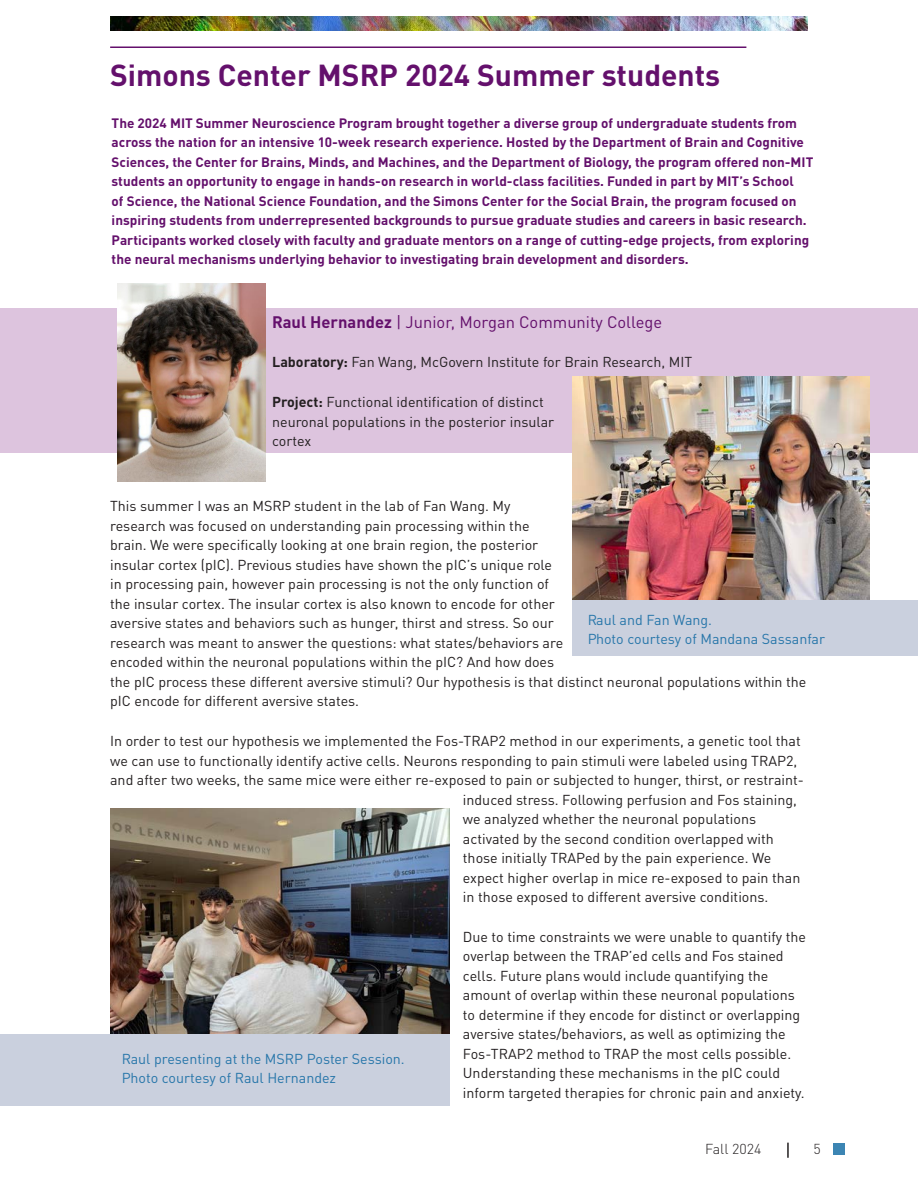
<style>
.page{position:relative;width:918px;height:1188px;background:#fff}
.page>*{position:absolute;margin:0;border:0;box-sizing:border-box;transform-origin:0 0}
.Page_title{font:700 30px "DIN Pro";color:#64106c}
.Text{font:16.5px "DIN Pro";color:#64106c}
.Text-2{font:14.25px/19.5px "DIN Pro";color:#231f20}
.t1{font:14.25px/19.5px "DIN Pro";color:#0c67a1}
.t2{font:300 14.25px "DIN Pro";color:#231f20}
.Text-3{font:700 13.5px/19.5px "DIN Pro";color:#64106c}
.s1{font-weight:700}
</style>
<div class="page">
<div style="left:833px;top:1143px;width:12px;height:12px;background:#3c85b3"></div>
<svg style="left:787px;top:1143px;width:2px;height:15px"></svg>
<img style="left:110px;top:16px;width:698px;height:14px">
<div style="left:0;top:308px;width:918px;height:145px;background:#ddc4de"></div>
<div style="left:0;top:1034px;width:449px;height:72px;background:#cad0de"></div>
<div style="left:572px;top:600px;width:346px;height:55px;background:#cad0de"></div>
<img style="left:117px;top:284px;width:149px;height:198px">
<hr style="left:110px;top:46px;width:636px;height:2px;background:#64106c">
<img style="left:110px;top:808px;width:339px;height:226px">
<img style="left:572px;top:377px;width:298px;height:223px">
<p class="Page_title" style="left:110px;top:52px;width:612px">Simons Center MSRP 2024 Summer students</p>
<p class="Text-3" style="left:112px;top:112px;width:703px">The 2024 MIT Summer Neuroscience Program brought together a diverse group of undergraduate students from across the nation for an intensive 10-week research experience. Hosted by the Department of Brain and Cognitive Sciences, the Center for Brains, Minds, and Machines, and the Department of Biology, the program offered non-MIT students an opportunity to engage in hands-on research in world-class facilities. Funded in part by MIT’s School<br>of Science, the National Science Foundation, and the Simons Center for the Social Brain, the program focused on inspiring students from underrepresented backgrounds to pursue graduate studies and careers in basic research.<br>Participants worked closely with faculty and graduate mentors on a range of cutting-edge projects, from exploring the neural mechanisms underlying behavior to investigating brain development and disorders.</p>
<p class="Text" style="left:272px;top:310px;width:392px"><span class="s1">Raul Hernandez</span> | Junior, Morgan Community College</p>
<p class="Text-2" style="left:272px;top:352px;width:422px"><span class="s1">Laboratory:</span> Fan Wang, McGovern Institute for Brain Research, MIT</p>
<p class="Text-2" style="left:272px;top:391px;width:284px"><span class="s1">Project:</span> Functional identification of distinct neuronal populations in the posterior insular cortex</p>
<p class="Text-2" style="left:110px;top:496px;width:698px">This summer I was an MSRP student in the lab of Fan Wang. My<br>research was focused on understanding pain processing within the<br>brain. We were specifically looking at one brain region, the posterior<br>insular cortex (pIC). Previous studies have shown the pIC’s unique role<br>in processing pain, however pain processing is not the only function of<br>the insular cortex. The insular cortex is also known to encode for other<br>aversive states and behaviors such as hunger, thirst and stress. So our<br>research was meant to answer the questions: what states/behaviors are<br>encoded within the neuronal populations within the pIC? And how does<br>the pIC process these different aversive stimuli? Our hypothesis is that distinct neuronal populations within the pIC encode for different aversive states.</p>
<p class="Text-2" style="left:110px;top:730px;width:692px">In order to test our hypothesis we implemented the Fos-TRAP2 method in our experiments, a genetic tool that</p>
<p class="Text-2" style="left:110px;top:750px;width:689px">we can use to functionally identify active cells. Neurons responding to pain stimuli were labeled using TRAP2,</p>
<p class="Text-2" style="left:110px;top:769px;width:695px">and after two weeks, the same mice were either re-exposed to pain or subjected to hunger, thirst, or restraint-</p>
<p class="Text-2" style="left:463px;top:789px;width:336px">induced stress. Following perfusion and Fos staining,</p>
<p class="Text-2" style="left:463px;top:808px;width:295px">we analyzed whether the neuronal populations</p>
<p class="Text-2" style="left:463px;top:828px;width:313px">activated by the second condition overlapped with</p>
<p class="Text-2" style="left:463px;top:847px;width:310px">those initially TRAPed by the pain experience. We</p>
<p class="Text-2" style="left:463px;top:867px;width:339px">expect higher overlap in mice re-exposed to pain than</p>
<p class="Text-2" style="left:463px;top:886px;width:307px">in those exposed to different aversive conditions.</p>
<p class="Text-2" style="left:463px;top:926px;width:345px">Due to time constraints we were unable to quantify the overlap between the TRAP’ed cells and Fos stained cells. Future plans would include quantifying the amount of overlap within these neuronal populations to determine if they encode for distinct or overlapping aversive states/behaviors, as well as optimizing the Fos-TRAP2 method to TRAP the most cells possible.<br>Understanding these mechanisms in the pIC could inform targeted therapies for chronic pain and anxiety.</p>
<p class="t1" style="left:587px;top:609px;width:240px">Raul and Fan Wang.<br>Photo courtesy of Mandana Sassanfar</p>
<p class="t1" style="left:122px;top:1048px;width:285px">Raul presenting at the MSRP Poster Session.<br>Photo courtesy of Raul Hernandez</p>
<p class="t2" style="left:705px;top:1138px;width:58px">Fall 2024</p>
<p class="t2" style="left:813px;top:1138px;width:9px">5</p>
</div>
